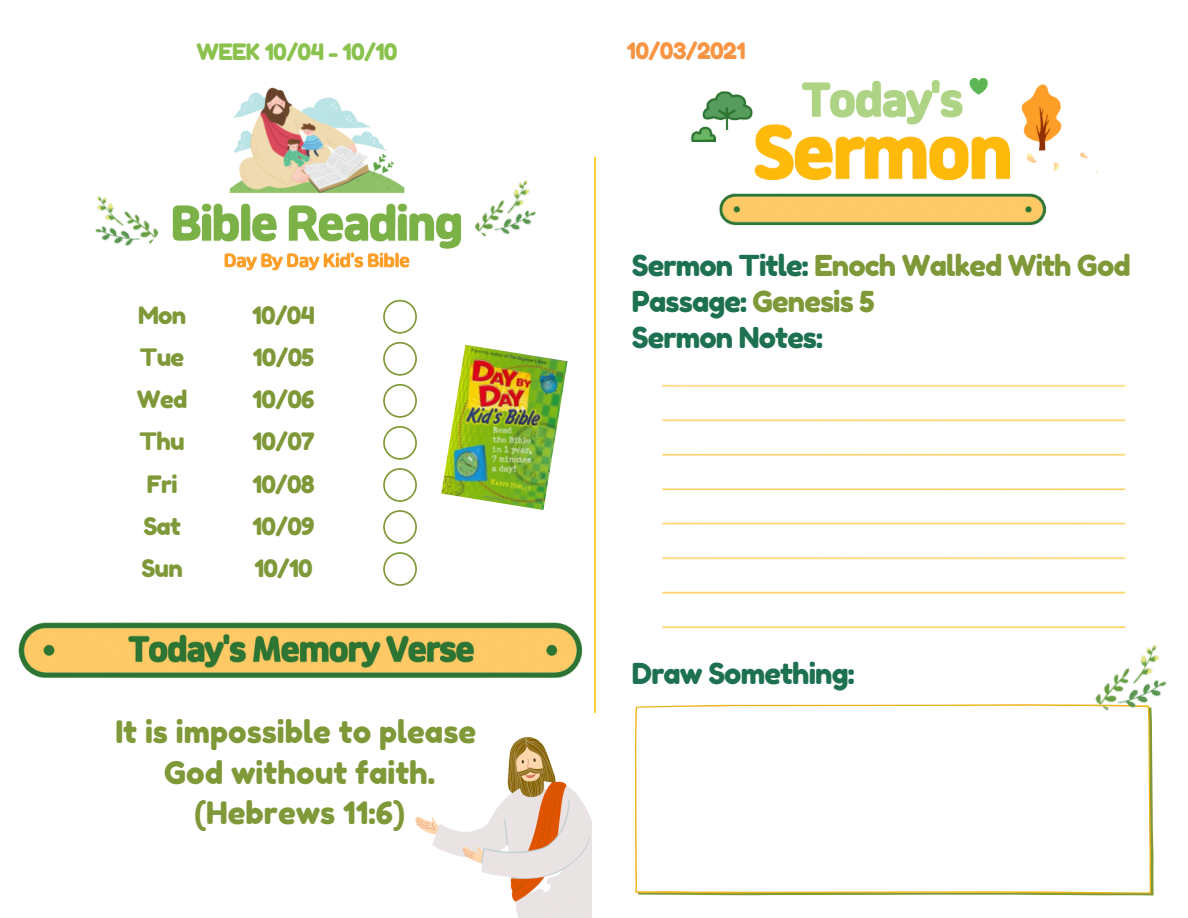
<style>
.page{position:relative;width:1188px;height:918px;background:#fff}
.page>*{position:absolute;margin:0;border:0;box-sizing:border-box;transform-origin:0 0}
.t1{font:30.9px "Fredoka One";color:#7f9838}
.t2{font:28.8px "Fredoka One";letter-spacing:-.03em;color:#1d7151}
.t3{font:28.8px "Fredoka One";letter-spacing:-.03em;color:#7f9838}
.t4{font:24px "Fredoka One";letter-spacing:-.03em;color:#7f9838}
.t5{font:22.65px "Fredoka One";letter-spacing:-.03em;color:#8bc24d}
.t6{font:22.65px "Fredoka One";letter-spacing:-.03em;color:#f79544}
.s1{color:#1d7151}
.s2{color:#7f9838}
</style>
<div class="page">
<hr style="left:594px;top:157px;width:1px;height:556px;background:#ffd636">
<img style="left:172px;top:87px;width:290px;height:184px">
<img style="left:18px;top:597px;width:578px;height:102px">
<img style="left:415px;top:737px;width:177px;height:181px">
<svg style="left:383px;top:300px;width:34px;height:34px"></svg>
<svg style="left:383px;top:342px;width:34px;height:34px"></svg>
<svg style="left:383px;top:384px;width:34px;height:34px"></svg>
<svg style="left:383px;top:426px;width:34px;height:34px"></svg>
<svg style="left:383px;top:468px;width:34px;height:34px"></svg>
<svg style="left:383px;top:510px;width:34px;height:34px"></svg>
<svg style="left:383px;top:552px;width:34px;height:34px"></svg>
<img style="left:690px;top:78px;width:408px;height:148px">
<img style="left:662px;top:384px;width:464px;height:245px">
<svg style="left:635px;top:704px;width:516px;height:190px"></svg>
<img style="left:1082px;top:619px;width:85px;height:126px">
<img style="left:474px;top:180px;width:62px;height:57px">
<img style="left:95px;top:196px;width:64px;height:51px">
<img style="left:441px;top:345px;width:127px;height:165px">
<p class="t5" style="left:197px;top:38px;width:203px">WEEK 10/04 - 10/10</p>
<p class="t4" style="left:138px;top:301px;width:50px">Mon</p>
<p class="t4" style="left:140px;top:343px;width:46px">Tue</p>
<p class="t4" style="left:137px;top:385px;width:52px">Wed</p>
<p class="t4" style="left:140px;top:427px;width:47px">Thu</p>
<p class="t4" style="left:147px;top:469px;width:32px">Fri</p>
<p class="t4" style="left:143px;top:511px;width:39px">Sat</p>
<p class="t4" style="left:141px;top:553px;width:43px">Sun</p>
<p class="t4" style="left:252px;top:301px;width:64px">10/04</p>
<p class="t4" style="left:253px;top:343px;width:63px">10/05</p>
<p class="t4" style="left:253px;top:385px;width:64px">10/06</p>
<p class="t4" style="left:253px;top:427px;width:64px">10/07</p>
<p class="t4" style="left:252px;top:469px;width:64px">10/08</p>
<p class="t4" style="left:253px;top:511px;width:64px">10/09</p>
<p class="t4" style="left:254px;top:553px;width:60px">10/10</p>
<p class="t1" style="left:115px;top:713px;width:362px">It is impossible to please</p>
<p class="t1" style="left:164px;top:753px;width:273px">God without faith.</p>
<p class="t1" style="left:194px;top:794px;width:212px">(Hebrews 11:6)</p>
<p class="t6" style="left:627px;top:37px;width:120px">10/03/2021</p>
<p class="t3" style="left:632px;top:248px;width:500px"><span class="s1">Sermon Title:</span> Enoch Walked With God</p>
<p class="t2" style="left:632px;top:284px;width:244px">Passage: <span class="s2">Genesis 5</span></p>
<p class="t2" style="left:632px;top:320px;width:193px">Sermon Notes:</p>
<p class="t2" style="left:632px;top:656px;width:224px">Draw Something:</p>
</div>
